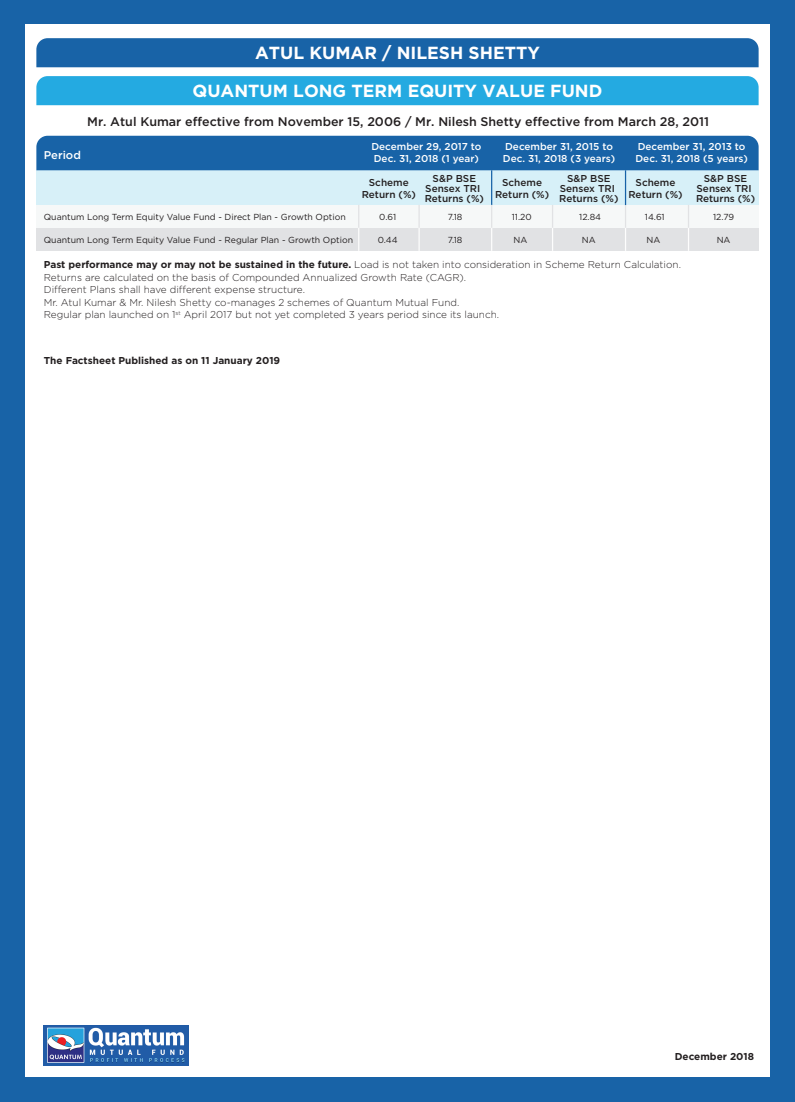
<style>
.page{position:relative;width:795px;height:1102px;background:#fff}
.page>*{position:absolute;margin:0;border:0;box-sizing:border-box;transform-origin:0 0}
.t1{font:700 17.5px/37.9px "Gotham HTF";color:#fff;text-align:center}
.t2{font:500 12.5px "Gotham HTF";color:#231f20}
.t3{font:500 11.25px "Gotham HTF";color:#fff}
.t4{font:300 10px/12.5px "Gotham HTF";color:#231f20}
.t5{font:500 10px/10px "Gotham HTF";color:#231f20;text-align:center}
.t6{font:500 10px/12px "Gotham HTF";color:#fff}
.t7{font:700 10px "Gotham HTF";color:#231f20}
.t8{font:8.75px "Gotham HTF";color:#231f20}
.s1{font-weight:700}
</style>
<div class="page">
<div style="left:0;top:0;width:794px;height:1102px;background:#1863a7"></div>
<div style="left:25px;top:25px;width:744px;height:1052px;background:#fff"></div>
<div style="left:36px;top:205px;width:722px;height:46px;background:#e1e2e4"></div>
<div style="left:36px;top:205px;width:722px;height:23px;background:#f6f8f8"></div>
<div style="left:36px;top:38px;width:722px;height:29px;background:#1863a7"></div>
<div style="left:36px;top:76px;width:722px;height:29px;background:#24aae1"></div>
<div style="left:36px;top:170px;width:722px;height:35px;background:#d7f0f8"></div>
<div style="left:36px;top:136px;width:722px;height:34px;background:#1863a7"></div>
<hr style="left:491px;top:170px;width:1px;height:35px;background:#1762a7">
<svg style="left:358px;top:205px;width:1px;height:46px"></svg>
<svg style="left:418px;top:205px;width:1px;height:46px"></svg>
<svg style="left:491px;top:205px;width:1px;height:46px"></svg>
<hr style="left:551px;top:205px;width:2px;height:23px;background:#e1e2e4">
<hr style="left:551px;top:228px;width:2px;height:23px;background:#fdfdfd">
<hr style="left:624px;top:205px;width:2px;height:23px;background:#e1e2e4">
<hr style="left:624px;top:228px;width:2px;height:23px;background:#fdfdfd">
<hr style="left:687px;top:205px;width:2px;height:23px;background:#e1e2e4">
<hr style="left:687px;top:228px;width:2px;height:23px;background:#fdfdfd">
<hr style="left:624px;top:170px;width:2px;height:35px;background:#1762a7">
<img style="left:44px;top:1025px;width:144px;height:40px">
<p class="t3" style="left:44px;top:149px;width:39px">Period</p>
<h1 class="t1" style="left:192px;top:33px;width:411px">ATUL KUMAR / NILESH SHETTY<br>QUANTUM LONG TERM EQUITY VALUE FUND</h1>
<p class="t2" style="left:87px;top:114px;width:623px">Mr. Atul Kumar effective from November 15, 2006 / Mr. Nilesh Shetty effective from March 28, 2011</p>
<p class="t6" style="left:371px;top:141px;width:111px">December 29, 2017 to<br>Dec. 31, 2018 (1 year)</p>
<p class="t6" style="left:502px;top:141px;width:114px">December 31, 2015 to<br>Dec. 31, 2018 (3 years)</p>
<p class="t6" style="left:635px;top:141px;width:114px">December 31, 2013 to<br>Dec. 31, 2018 (5 years)</p>
<p class="t5" style="left:424px;top:173px;width:61px">S&amp;P BSE<br>Sensex TRI<br>Returns (%)</p>
<p class="t5" style="left:559px;top:173px;width:61px">S&amp;P BSE<br>Sensex TRI<br>Returns (%)</p>
<p class="t5" style="left:695px;top:173px;width:61px">S&amp;P BSE<br>Sensex TRI<br>Returns (%)</p>
<p class="t5" style="left:361px;top:176px;width:56px;line-height:12px">Scheme<br>Return (%)</p>
<p class="t5" style="left:495px;top:176px;width:56px;line-height:12px">Scheme<br>Return (%)</p>
<p class="t5" style="left:628px;top:176px;width:56px;line-height:12px">Scheme<br>Return (%)</p>
<p class="t8" style="left:44px;top:212px;width:303px">Quantum Long Term Equity Value Fund - Direct Plan - Growth Option</p>
<p class="t8" style="left:379px;top:212px;width:18px">0.61</p>
<p class="t8" style="left:447px;top:212px;width:16px">7.18</p>
<p class="t8" style="left:511px;top:212px;width:21px">11.20</p>
<p class="t8" style="left:579px;top:212px;width:23px">12.84</p>
<p class="t8" style="left:644px;top:212px;width:21px">14.61</p>
<p class="t8" style="left:712px;top:212px;width:23px">12.79</p>
<p class="t8" style="left:44px;top:235px;width:310px">Quantum Long Term Equity Value Fund - Regular Plan - Growth Option</p>
<p class="t8" style="left:377px;top:235px;width:21px">0.44</p>
<p class="t8" style="left:447px;top:235px;width:16px">7.18</p>
<p class="t8" style="left:513px;top:235px;width:15px">NA</p>
<p class="t8" style="left:581px;top:235px;width:15px">NA</p>
<p class="t8" style="left:646px;top:235px;width:15px">NA</p>
<p class="t8" style="left:716px;top:235px;width:15px">NA</p>
<p class="t4" style="left:44px;top:259px;width:638px"><span class="s1">Past performance may or may not be sustained in the future.</span> Load is not taken into consideration in Scheme Return Calculation.<br>Returns are calculated on the basis of Compounded Annualized Growth Rate (CAGR).<br>Different Plans shall have different expense structure.<br>Mr. Atul Kumar &amp; Mr. Nilesh Shetty co-manages 2 schemes of Quantum Mutual Fund.<br>Regular plan launched on 1<sup>st</sup> April 2017 but not yet completed 3 years period since its launch.</p>
<p class="t7" style="left:44px;top:355px;width:238px">The Factsheet Published as on 11 January 2019</p>
<p class="t7" style="left:674px;top:1051px;width:81px">December 2018</p>
</div>
